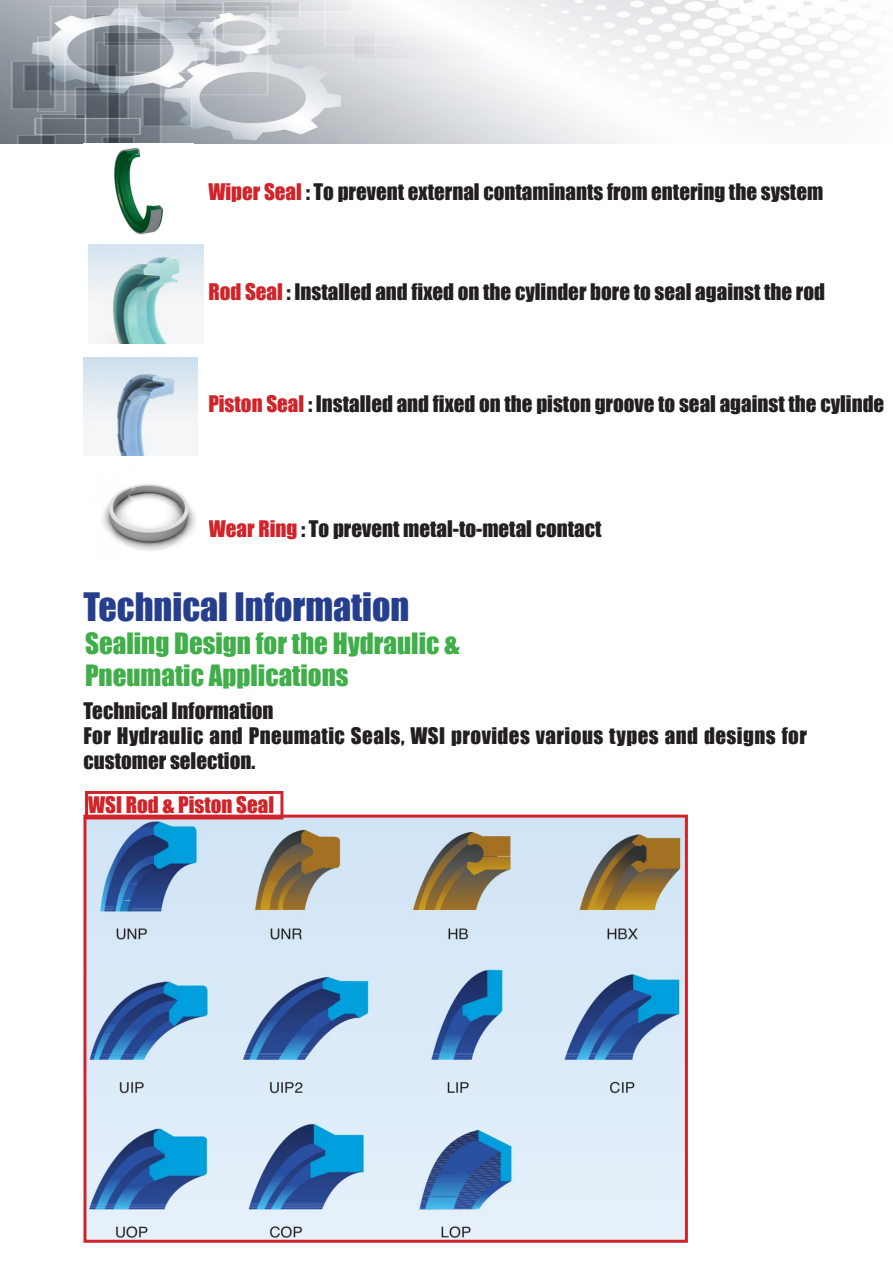
<style>
.page{position:relative;width:893px;height:1263px;background:#fff}
.page>*{position:absolute;margin:0;border:0;box-sizing:border-box;transform-origin:0 0}
.t1{font:36px "Impact";color:#253f8e}
.t2{font:27px "Impact";color:#40ae49}
.t3{font:21px "Impact";color:#231f20}
.t4{font:21px/25.2px "Impact";letter-spacing:.02em;color:#231f20}
.t5{font:21px "Impact";color:#d1232a}
.s1{color:#d1232a}
</style>
<div class="page">
<img style="left:0;top:0;width:869px;height:144px">
<img style="left:114px;top:147px;width:50px;height:88px">
<img style="left:88px;top:244px;width:116px;height:99px">
<img style="left:83px;top:357px;width:114px;height:99px">
<img style="left:102px;top:484px;width:94px;height:67px">
<img style="left:87px;top:819px;width:597px;height:420px">
<div style="left:83px;top:815px;width:605px;height:428px;border:3px solid #d1232a"></div>
<div style="left:85px;top:791px;width:198px;height:28px;border:3px solid #d1232a"></div>
<p class="t3" style="left:208px;top:176px;width:616px"><span class="s1">Wiper Seal</span> : To prevent external contaminants from entering the system</p>
<p class="t3" style="left:208px;top:275px;width:618px"><span class="s1">Rod Seal</span> : Installed and fixed on the cylinder bore to seal against the rod</p>
<p class="t3" style="left:208px;top:388px;width:677px"><span class="s1">Piston Seal</span> : Installed and fixed on the piston groove to seal against the cylinde</p>
<p class="t3" style="left:209px;top:512px;width:394px"><span class="s1">Wear Ring</span> : To prevent metal-to-metal contact</p>
<p class="t1" style="left:83px;top:578px;width:327px">Technical Information</p>
<p class="t2" style="left:85px;top:622px;width:376px">Sealing Design for the Hydraulic &amp;</p>
<p class="t2" style="left:85px;top:654px;width:265px">Pneumatic Applications</p>
<p class="t3" style="left:83px;top:694px;width:192px">Technical Information</p>
<p class="t4" style="left:83px;top:723px;width:725px">For Hydraulic and Pneumatic Seals, WSI provides various types and designs for customer selection.</p>
<p class="t5" style="left:88px;top:788px;width:188px">WSI Rod &amp; Piston Seal</p>
</div>
